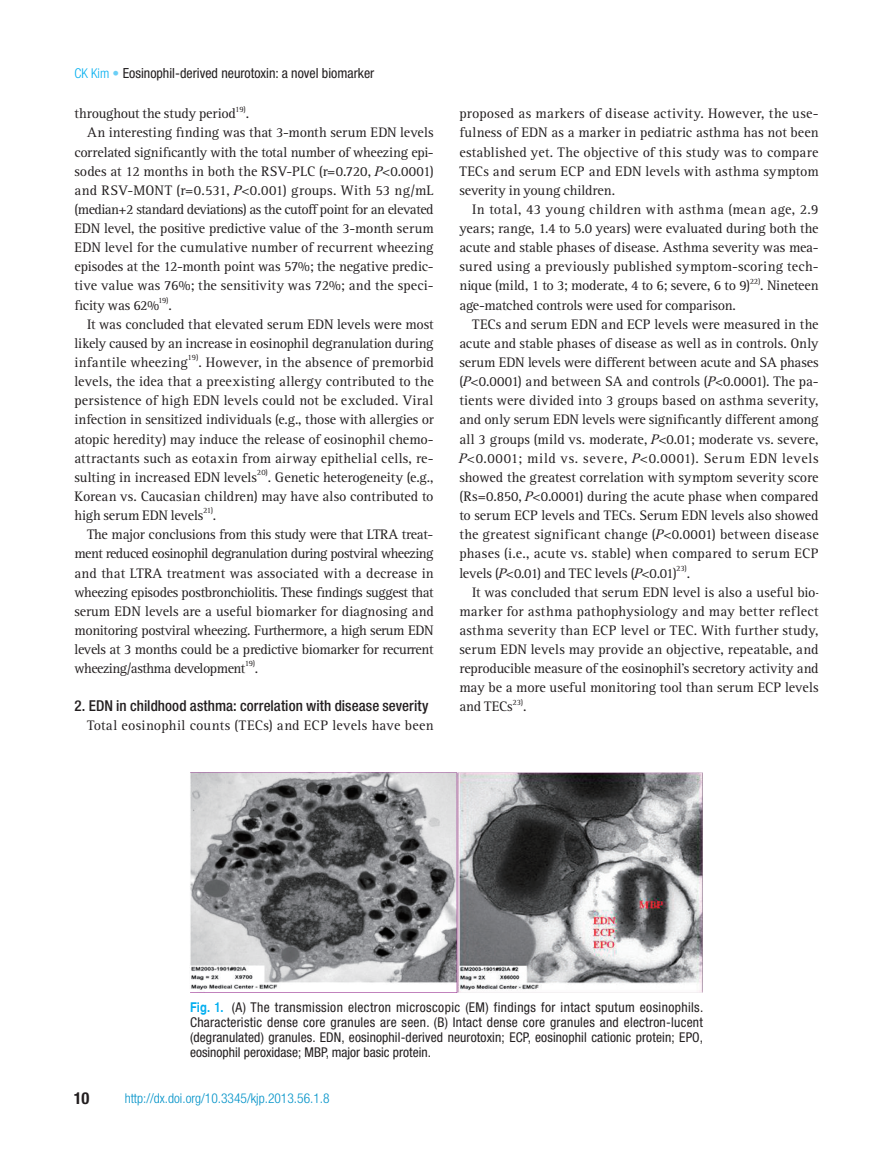
<style>
.page{position:relative;width:893px;height:1170px;background:#fff}
.page>*{position:absolute;margin:0;border:0;box-sizing:border-box;transform-origin:0 0}
.t1{font:700 condensed 16.5px "Helvetica Neue";color:#231f20}
.t2{font:500 condensed 15px "Helvetica Neue";letter-spacing:.005em;color:#231f20}
.t3{font:14.25px/19px "Rotis Serif Std";letter-spacing:-.005em;color:#231f20;text-align:justify}
.t4{font:14.25px "Rotis Serif Std";letter-spacing:.015em;color:#231f20}
.t5{font:14.25px "Rotis Serif Std";letter-spacing:-.035em;color:#231f20}
.t6{font:14.25px "Rotis Serif Std";letter-spacing:-.025em;color:#231f20}
.t7{font:14.25px "Rotis Serif Std";letter-spacing:-.03em;color:#231f20}
.t8{font:14.25px "Rotis Serif Std";letter-spacing:.02em;color:#231f20}
.t9{font:14.25px "Rotis Serif Std";letter-spacing:.05em;color:#231f20}
.t10{font:condensed 13.95px "Helvetica Neue";color:#231f20}
.t11{font:condensed 13.5px/15px "Helvetica Neue";color:#231f20;text-align:justify}
.t12{font:300 condensed 13.5px "Helvetica Neue";color:#0092c8}
.t13{font:8.25px "Rotis Serif Std";letter-spacing:-.01em;color:#231f20}
.s1{font-weight:300;font-size:13.5px;color:#00aeef}
.s2{font-weight:300;font-size:13.5px;color:#6bcff6}
.s3{font-style:italic}
.s4{font-family:"Helvetica";font-weight:700;color:#00aeef}
</style>
<div class="page">
<img style="left:457px;top:772px;width:246px;height:220px">
<svg style="left:190px;top:772px;width:267px;height:220px;background:#909193"></svg>
<p class="t10" style="left:74px;top:65px;width:301px"><span class="s1">CK Kim</span> <span class="s2">•</span> Eosinophil-derived neurotoxin: a novel biomarker</p>
<p class="t3" style="left:74px;top:104px;width:163px">throughout the study period</p>
<p class="t13" style="left:235px;top:104px;width:12px">19)</p>
<p class="t3" style="left:246px;top:104px;width:5px">.</p>
<p class="t3" style="left:87px;top:123px;width:348px">An interesting finding was that 3-month serum EDN levels</p>
<p class="t3" style="left:74px;top:143px;width:361px">correlated significantly with the total number of wheezing epi-</p>
<p class="t3" style="left:74px;top:162px;width:361px">sodes at 12 months in both the RSV-PLC (r=0.720, <span class="s3">P</span>&lt;0.0001)</p>
<p class="t4" style="left:74px;top:182px;width:361px">and RSV-MONT (r=0.531, <span class="s3">P</span>&lt;0.001) groups. With 53 ng/mL</p>
<p class="t5" style="left:74px;top:201px;width:361px">(median+2 standard deviations) as the cutoff point for an elevated</p>
<p class="t3" style="left:74px;top:219px;width:361px">EDN level, the positive predictive value of the 3-month serum</p>
<p class="t3" style="left:74px;top:238px;width:361px">EDN level for the cumulative number of recurrent wheezing</p>
<p class="t3" style="left:74px;top:257px;width:361px">episodes at the 12-month point was 57%; the negative pre dic-</p>
<p class="t3" style="left:74px;top:276px;width:361px">tive value was 76%; the sensitivity was 72%; and the speci-</p>
<p class="t3" style="left:74px;top:296px;width:86px">ficity was 62%</p>
<p class="t13" style="left:158px;top:295px;width:12px">19)</p>
<p class="t3" style="left:169px;top:296px;width:5px">.</p>
<p class="t3" style="left:87px;top:315px;width:348px">It was concluded that elevated serum EDN levels were most</p>
<p class="t3" style="left:74px;top:334px;width:361px">likely caused by an increase in eosinophil degranulation during</p>
<p class="t4" style="left:74px;top:354px;width:115px">infantile wheezing</p>
<p class="t13" style="left:188px;top:353px;width:12px">19)</p>
<p class="t3" style="left:74px;top:353px;width:361px;text-indent:124px">. However, in the absence of premorbid levels, the idea that a preexisting allergy contributed to the persistence of high EDN levels could not be excluded. Viral infection in sensitized individuals (e.g., those with allergies or atopic heredity) may induce the release of eosinophil chemo&shy;attractants such as eotaxin from airway epithelial cells, re&shy;sulting in increased EDN levels</p>
<p class="t13" style="left:257px;top:467px;width:12px">20)</p>
<p class="t3" style="left:74px;top:468px;width:361px;text-indent:193px">. Genetic heterogeneity (e.g., Korean vs. Caucasian children) may have also contributed to high serum EDN levels</p>
<p class="t13" style="left:203px;top:506px;width:12px">21)</p>
<p class="t3" style="left:213px;top:506px;width:5px">.</p>
<p class="t3" style="left:87px;top:525px;width:348px">The major conclusions from this study were that LTRA treat-</p>
<p class="t5" style="left:74px;top:545px;width:361px">ment reduced eosinophil degranulation during postviral wheezing</p>
<p class="t3" style="left:74px;top:563px;width:361px">and that LTRA treatment was associated with a de crease in</p>
<p class="t7" style="left:74px;top:583px;width:361px">wheezing episodes postbronchiolitis. These findings suggest that</p>
<p class="t3" style="left:74px;top:602px;width:361px">serum EDN levels are a useful biomarker for dia gnosing and</p>
<p class="t6" style="left:74px;top:622px;width:361px">monitoring postviral wheezing. Furthermore, a high serum EDN</p>
<p class="t6" style="left:74px;top:641px;width:361px">levels at 3 months could be a predictive bio marker for recurrent</p>
<p class="t5" style="left:74px;top:660px;width:172px">wheezing/asthma development</p>
<p class="t13" style="left:245px;top:659px;width:12px">19)</p>
<p class="t3" style="left:255px;top:659px;width:5px">.</p>
<p class="t2" style="left:74px;top:696px;width:356px">2. EDN in childhood asthma: correlation with disease severity</p>
<p class="t4" style="left:87px;top:717px;width:348px">Total eosinophil counts (TECs) and ECP levels have been</p>
<p class="t3" style="left:459px;top:104px;width:361px">proposed as markers of disease activity. However, the use&shy;fulness of EDN as a marker in pediatric asthma has not been established yet. The objective of this study was to compare TECs and serum ECP and EDN levels with asthma symptom severity in young children.</p>
<p class="t3" style="left:459px;top:200px;width:361px;text-indent:13px">In total, 43 young children with asthma (mean age, 2.9 years; range, 1.4 to 5.0 years) were evaluated during both the acute and stable phases of disease. Asthma severity was mea&shy;sured using a previously published symptom-scoring tech&shy;nique (mild, 1 to 3; moderate, 4 to 6; severe, 6 to 9)</p>
<p class="t13" style="left:750px;top:276px;width:12px">22)</p>
<p class="t3" style="left:760px;top:276px;width:60px">. Nineteen</p>
<p class="t3" style="left:459px;top:296px;width:278px">age-matched controls were used for comparison.</p>
<p class="t3" style="left:472px;top:315px;width:348px">TECs and serum EDN and ECP levels were measured in the</p>
<p class="t3" style="left:459px;top:334px;width:361px">acute and stable phases of disease as well as in controls. Only</p>
<p class="t3" style="left:459px;top:353px;width:361px">serum EDN levels were different between acute and SA phases</p>
<p class="t3" style="left:459px;top:372px;width:361px">(<span class="s3">P</span>&lt;0.0001) and between SA and controls (<span class="s3">P</span>&lt;0.0001). The pa-</p>
<p class="t3" style="left:459px;top:391px;width:361px">tients were divided into 3 groups based on asthma severity,</p>
<p class="t3" style="left:459px;top:410px;width:361px">and only serum EDN levels were significantly different among</p>
<p class="t3" style="left:459px;top:429px;width:361px">all 3 groups (mild vs. moderate, <span class="s3">P</span>&lt;0.01; moderate vs. severe,</p>
<p class="t9" style="left:458px;top:450px;width:362px"><span class="s3">P</span>&lt;0.0001; mild vs. severe, <span class="s3">P</span>&lt;0.0001). Serum EDN levels</p>
<p class="t3" style="left:459px;top:468px;width:361px">show ed the greatest correlation with symptom severity score</p>
<p class="t3" style="left:459px;top:487px;width:361px">(Rs=0.850, <span class="s3">P</span>&lt;0.0001) during the acute phase when compared</p>
<p class="t3" style="left:459px;top:506px;width:361px">to serum ECP levels and TECs. Serum EDN levels also showed</p>
<p class="t4" style="left:459px;top:526px;width:361px">the greatest significant change (<span class="s3">P</span>&lt;0.0001) between disease</p>
<p class="t4" style="left:459px;top:545px;width:361px">phases (i.e., acute vs. stable) when compared to serum ECP</p>
<p class="t3" style="left:459px;top:563px;width:219px">levels (<span class="s3">P</span>&lt;0.01) and TEC levels (<span class="s3">P</span>&lt;0.01)</p>
<p class="t13" style="left:676px;top:563px;width:12px">23)</p>
<p class="t3" style="left:687px;top:563px;width:5px">.</p>
<p class="t3" style="left:472px;top:582px;width:348px">It was concluded that serum EDN level is also a useful bio-</p>
<p class="t4" style="left:459px;top:603px;width:361px">marker for asthma pathophysiology and may better reflect</p>
<p class="t8" style="left:459px;top:622px;width:361px">asthma severity than ECP level or TEC. With further study,</p>
<p class="t3" style="left:459px;top:640px;width:361px">serum EDN levels may provide an objective, repeatable, and</p>
<p class="t3" style="left:459px;top:659px;width:361px">reproducible measure of the eosinophil’s secretory activity and</p>
<p class="t3" style="left:459px;top:678px;width:361px">may be a more useful monitoring tool than serum ECP levels</p>
<p class="t3" style="left:459px;top:697px;width:55px">and TECs</p>
<p class="t13" style="left:512px;top:697px;width:12px">23)</p>
<p class="t3" style="left:523px;top:697px;width:5px">.</p>
<p class="t1" style="left:74px;top:1087px;width:17px">10</p>
<p class="t11" style="left:190px;top:999px;width:515px"><span class="s4">Fig. 1.</span> (A) The transmission electron microscopic (EM) findings for intact sputum eosinophils.<br>Characteristic dense core granules are seen. (B) Intact dense core granules and electron-lucent (degranulated) granules. EDN, eosinophil-derived neurotoxin; ECP, eosinophil cationic protein; EPO, eosinophil peroxidase; MBP, major basic protein.</p>
<p class="t12" style="left:125px;top:1090px;width:206px">http://dx.doi.org/10.3345/kjp.2013.56.1.8</p>
</div>
